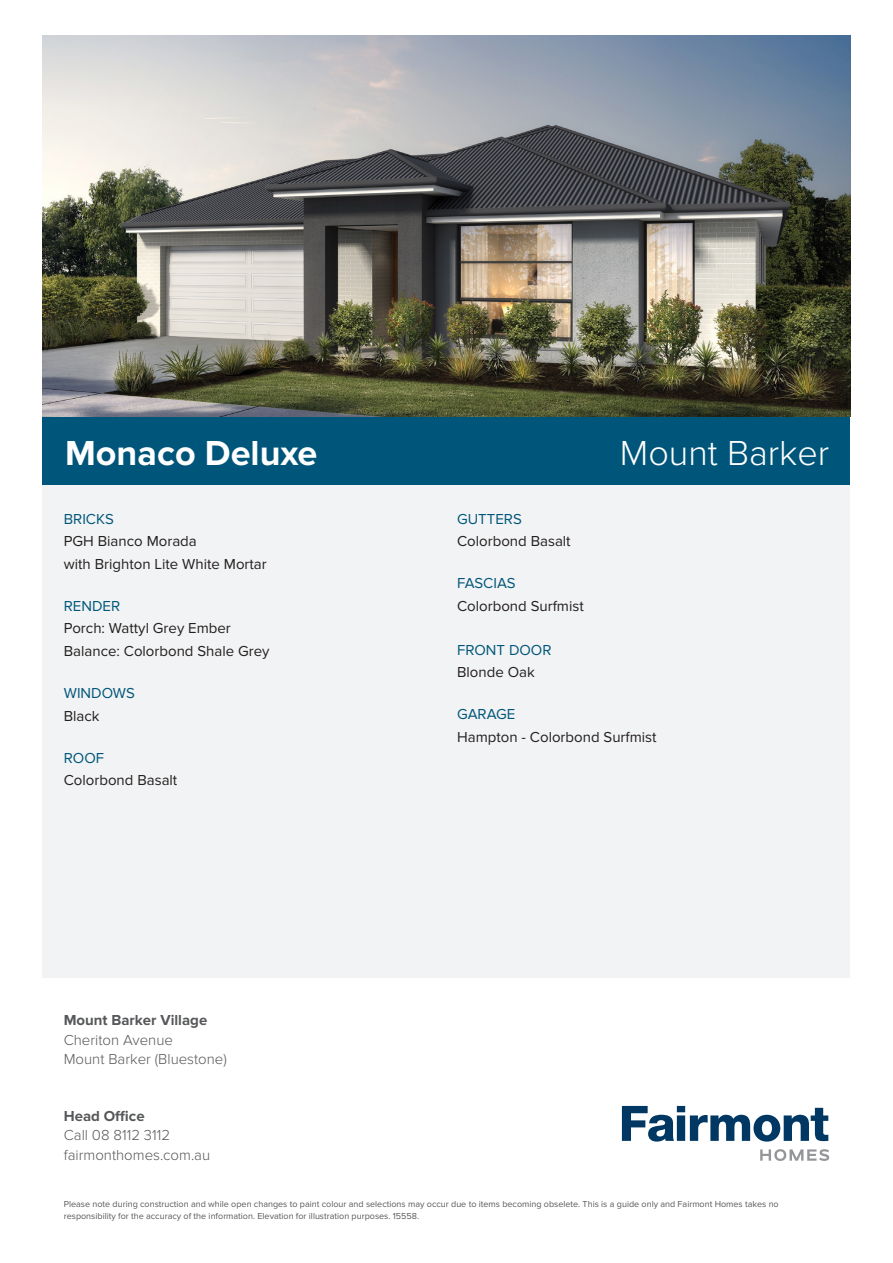
<style>
.page{position:relative;width:893px;height:1263px;background:#fff}
.page>*{position:absolute;margin:0;border:0;box-sizing:border-box;transform-origin:0 0}
.t1{font:700 36px "Proxima Nova";color:#fff}
.t2{font:300 36px "Proxima Nova";color:#fff}
.t3{font:15px/22.5px "Proxima Nova";color:#231f20}
.t4{font:300 15px/19.5px "Proxima Nova";color:#57585a}
.t5{font:15px/22.5px "Proxima Nova";color:#00567a}
.t6{font:700 15px "Proxima Nova";color:#57585a}
.t7{font:9px/12px "Proxima Nova";color:#57585a}
.s1{color:#00567a}
.s2{color:#231f20}
</style>
<div class="page">
<div style="left:43px;top:417px;width:807px;height:68px;background:#00567a"></div>
<div style="left:43px;top:485px;width:807px;height:493px;background:#f2f3f4"></div>
<svg style="left:622px;top:1106px;width:206px;height:35px"></svg>
<svg style="left:760px;top:1149px;width:69px;height:12px"></svg>
<img style="left:43px;top:36px;width:807px;height:381px">
<p class="t1" style="left:65px;top:432px;width:254px">Monaco Deluxe</p>
<p class="t3" style="left:64px;top:508px;width:205px"><span class="s1">BRICKS<br></span>PGH Bianco Morada<br>with Brighton Lite White Mortar</p>
<p class="t3" style="left:64px;top:595px;width:207px"><span class="s1">RENDER<br></span>Porch: Wattyl Grey Ember<br>Balance: Colorbond Shale Grey</p>
<p class="t5" style="left:64px;top:682px;width:73px">WINDOWS<br><span class="s2">Black</span></p>
<p class="t3" style="left:64px;top:747px;width:115px"><span class="s1">ROOF<br></span>Colorbond Basalt</p>
<h2 class="t6" style="left:64px;top:1012px;width:145px">Mount Barker Village</h2>
<h2 class="t4" style="left:64px;top:1030px;width:165px">Cheriton Avenue<br>Mount Barker (Bluestone)</h2>
<h2 class="t6" style="left:64px;top:1107px;width:82px">Head Office</h2>
<h2 class="t4" style="left:64px;top:1126px;width:148px">Call 08 8112 3112 fairmonthomes.com.au</h2>
<h1 class="t2" style="left:620px;top:433px;width:211px">Mount Barker</h1>
<p class="t3" style="left:457px;top:508px;width:115px"><span class="s1">GUTTERS<br></span>Colorbond Basalt</p>
<p class="t3" style="left:457px;top:573px;width:128px"><span class="s1">FASCIAS<br></span>Colorbond Surfmist</p>
<p class="t5" style="left:457px;top:639px;width:96px">FRONT DOOR<br><span class="s2">Blonde Oak</span></p>
<p class="t3" style="left:457px;top:704px;width:201px"><span class="s1">GARAGE<br></span>Hampton - Colorbond Surfmist</p>
<p class="t7" style="left:64px;top:1199px;width:716px">Please note during construction and while open changes to paint colour and selections may occur due to items becoming obselete. This is a guide only and Fairmont Homes takes no responsibility for the accuracy of the information. Elevation for illustration purposes. 15558.</p>
</div>
